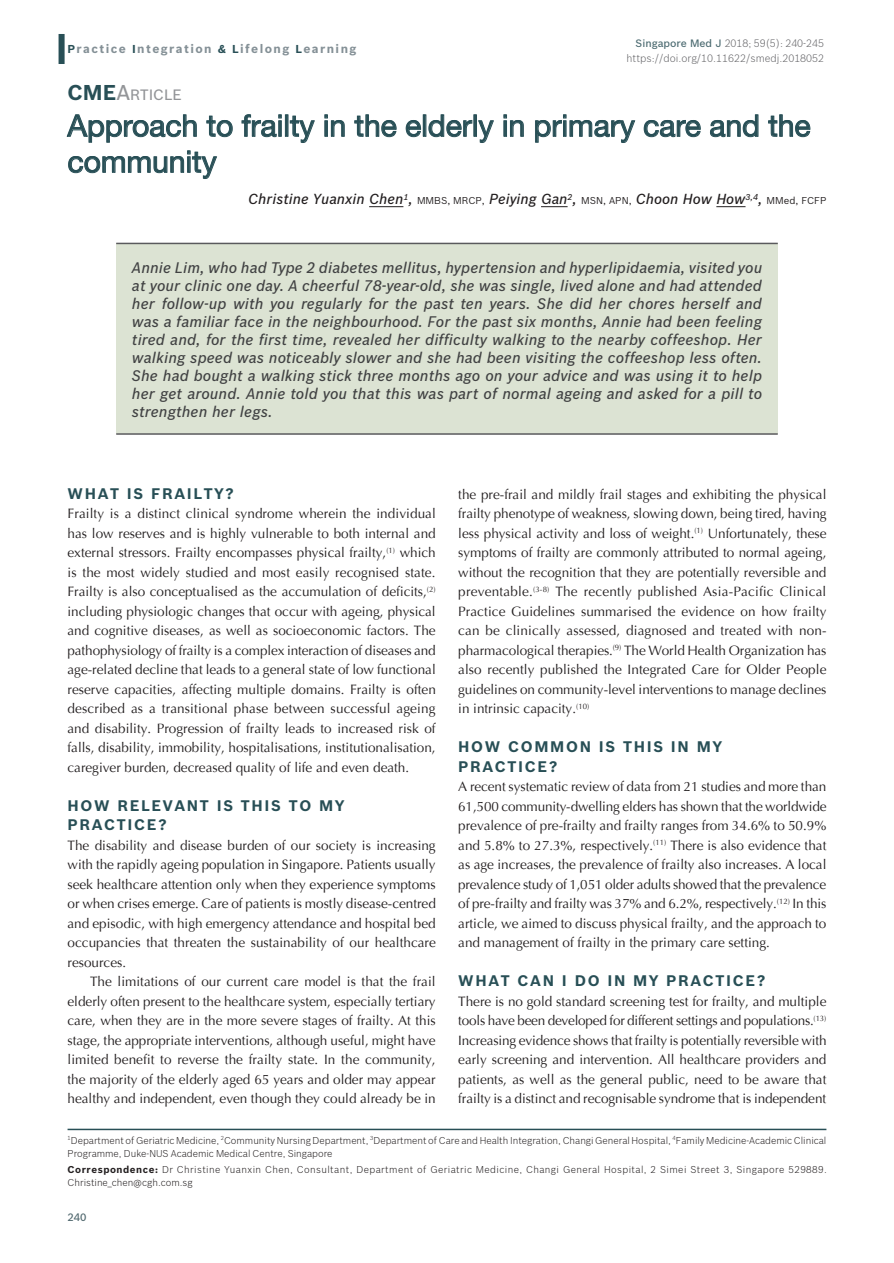
<style>
.page{position:relative;width:894px;height:1263px;background:#fff}
.page>*{position:absolute;margin:0;border:0;box-sizing:border-box;transform-origin:0 0}
.AT{font:30px/36px "Helvetica Neue";color:#284f56}
.CME_ABS{font:italic 500 15px/18px "Bosch Sans";letter-spacing:.005em;color:#414243;text-align:justify}
.t1{font:700 15px/19.5px "Bosch Sans";letter-spacing:.11em;color:#284f56}
.CME_AH{font:500 14.7px "Bosch Sans";color:#939598}
.AU{font:italic 500 14.25px "Bosch Sans";color:#231f20}
.TXFL{font:13.5px/19.5px "Optima";color:#231f20;text-align:justify}
.TX{font:13.5px/19.5px "Optima";color:#231f20;text-align:justify}
.t2{font:700 12px "Bosch Sans";letter-spacing:.12em;color:#849096}
.DOI{font:300 10.5px/15px "Bosch Sans";color:#636366;text-align:right}
.FOLIO{font:500 10.5px "Bosch Sans";color:#4f676d}
.AFF{font:300 9.75px/13.5px "Bosch Sans";color:#231f20}
.ADD{font:300 9.75px/13.5px "Bosch Sans";letter-spacing:.04em;color:#231f20}
.s1{font-size:11.25px;color:#284f56}
.s2{font-weight:500;color:#4b6a70}
.s3{font-weight:700;font-size:21px;color:#284f56}
.s4{font-size:21px}
.s5{font-weight:400;font-style:normal;font-size:9.75px}
.s6{font-weight:700}
</style>
<div class="page">
<div style="left:58px;top:34px;width:7px;height:30px;background:#284f56"></div>
<hr style="left:68px;top:1128px;width:758px;height:2px;background:#284f56">
<hr style="left:369px;top:206px;width:34px;height:1px;background:#231f20">
<svg style="left:541px;top:206px;width:26px;height:1px"></svg>
<svg style="left:716px;top:206px;width:29px;height:1px"></svg>
<svg style="left:66px;top:114px;width:131px;height:29px"></svg>
<svg style="left:206px;top:115px;width:27px;height:22px"></svg>
<svg style="left:241px;top:114px;width:40px;height:23px"></svg>
<div style="left:278px;top:120px;width:3px;height:17px;border:1px solid #284f56"></div>
<div style="left:285px;top:115px;width:3px;height:22px;border:1px solid #284f56"></div>
<svg style="left:289px;top:115px;width:26px;height:28px"></svg>
<svg style="left:324px;top:115px;width:21px;height:22px"></svg>
<svg style="left:354px;top:114px;width:43px;height:23px"></svg>
<svg style="left:405px;top:120px;width:16px;height:17px"></svg>
<div style="left:423px;top:115px;width:3px;height:22px;border:1px solid #284f56"></div>
<svg style="left:428px;top:114px;width:66px;height:29px"></svg>
<svg style="left:503px;top:115px;width:21px;height:22px"></svg>
<svg style="left:535px;top:115px;width:100px;height:28px"></svg>
<svg style="left:643px;top:120px;width:57px;height:17px"></svg>
<svg style="left:710px;top:114px;width:48px;height:23px"></svg>
<svg style="left:768px;top:114px;width:42px;height:23px"></svg>
<svg style="left:68px;top:151px;width:149px;height:28px"></svg>
<div style="left:116px;top:243px;width:661px;height:191px;background:#dce3d3"></div>
<hr style="left:116px;top:243px;width:661px;height:1px;background:#5a5a5d">
<hr style="left:116px;top:433px;width:661px;height:2px;background:#5a5a5d">
<p class="t2" style="left:68px;top:42px;width:290px"><span class="s1">P</span>ractice <span class="s1">I</span>ntegration <span class="s1">&amp; L</span>ifelong <span class="s1">L</span>earning</p>
<p class="DOI" style="left:626px;top:35px;width:199px"><span class="s2">Singapore Med J</span> 2018; 59(5): 240-245 https://doi.org/10.11622/smedj.2018052</p>
<p class="CME_AH" style="left:68px;top:86px;width:116px"><span class="s3">CME</span><span class="s4">A</span>RTICLE</p>
<p class="AT" style="left:68px;top:107px;width:744px">Approach to frailty in the elderly in primary care and the community</p>
<p class="AU" style="left:248px;top:190px;width:579px">Christine Yuanxin Chen<sup>1</sup>, <span class="s5">MMBS, MRCP,</span> Peiying Gan<sup>2</sup>, <span class="s5">MSN, APN,</span> Choon How How<sup>3,4</sup>, <span class="s5">MMed, FCFP</span></p>
<p class="CME_ABS" style="left:132px;top:258px;width:631px">Annie Lim, who had Type 2 diabetes mellitus, hypertension and hyperlipidaemia, visited you at your clinic one day. A cheerful 78-year-old, she was single, lived alone and had attended her follow-up with you regularly for the past ten years. She did her chores herself and was a familiar face in the neighbourhood. For the past six months, Annie had been feeling tired and, for the first time, revealed her difficulty walking to the nearby coffeeshop. Her walking speed was noticeably slower and she had been visiting the coffeeshop less often.<br>She had bought a walking stick three months ago on your advice and was using it to help her get around. Annie told you that this was part of normal ageing and asked for a pill to strengthen her legs.</p>
<h1 class="t1" style="left:68px;top:483px;width:168px">WHAT IS FRAILTY?</h1>
<p class="TXFL" style="left:68px;top:504px;width:369px">Frailty is a distinct clinical syndrome wherein the individual has low reserves and is highly vulnerable to both internal and external stressors. Frailty encompasses physical frailty,<sup>(1)</sup> which is the most widely studied and most easily recognised state.<br>Frailty is also conceptualised as the accumulation of deficits,<sup>(2) </sup>including physiologic changes that occur with ageing, physical and cognitive diseases, as well as socioeconomic factors. The pathophysiology of frailty is a complex interaction of diseases and age-related decline that leads to a general state of low functional reserve capacities, affecting multiple domains. Frailty is often described as a transitional phase between successful ageing and disability. Progression of frailty leads to increased risk of falls, disability, immobility, hospitalisations, institutionalisation, caregiver burden, decreased quality of life and even death.</p>
<h1 class="t1" style="left:68px;top:795px;width:278px">HOW RELEVANT IS THIS TO MY<br>PRACTICE?</h1>
<p class="TXFL" style="left:68px;top:835px;width:370px">The disability and disease burden of our society is increasing with the rapidly ageing population in Singapore. Patients usually seek healthcare attention only when they experience symptoms or when crises emerge. Care of patients is mostly disease-centred and episodic, with high emergency attendance and hospital bed occupancies that threaten the sustainability of our healthcare resources.</p>
<p class="TX" style="left:68px;top:972px;width:369px;text-indent:22px">The limitations of our current care model is that the frail elderly often present to the healthcare system, especially tertiary care, when they are in the more severe stages of frailty. At this stage, the appropriate interventions, although useful, might have limited benefit to reverse the frailty state. In the community, the majority of the elderly aged 65 years and older may appear healthy and independent, even though they could already be in</p>
<p class="TX" style="left:458px;top:484px;width:369px">the pre-frail and mildly frail stages and exhibiting the physical frailty phenotype of weakness, slowing down, being tired, having less physical activity and loss of weight.<sup>(1)</sup> Unfortunately, these symptoms of frailty are commonly attributed to normal ageing, without the recognition that they are potentially reversible and preventable.<sup>(3-8)</sup> The recently published Asia-Pacific Clinical Practice Guidelines summarised the evidence on how frailty can be clinically assessed, diagnosed and treated with non&shy;pharmacological therapies.<sup>(9)</sup> The World Health Organization has also recently published the Integrated Care for Older People guidelines on community-level interventions to manage declines in intrinsic capacity.<sup>(10)</sup></p>
<h1 class="t1" style="left:458px;top:737px;width:265px">HOW COMMON IS THIS IN MY<br>PRACTICE?</h1>
<p class="TXFL" style="left:458px;top:777px;width:369px">A recent systematic review of data from 21 studies and more than 61,500 community-dwelling elders has shown that the worldwide prevalence of pre-frailty and frailty ranges from 34.6% to 50.9% and 5.8% to 27.3%, respectively.<sup>(11)</sup> There is also evidence that as age increases, the prevalence of frailty also increases. A local prevalence study of 1,051 older adults showed that the prevalence of pre-frailty and frailty was 37% and 6.2%, respectively.<sup>(12)</sup> In this article, we aimed to discuss physical frailty, and the approach to and management of frailty in the primary care setting.</p>
<h1 class="t1" style="left:458px;top:971px;width:308px">WHAT CAN I DO IN MY PRACTICE?</h1>
<p class="TXFL" style="left:458px;top:991px;width:369px">There is no gold standard screening test for frailty, and multiple tools have been developed for different settings and populations.<sup>(13)<br></sup>Increasing evidence shows that frailty is potentially reversible with early screening and intervention. All healthcare providers and patients, as well as the general public, need to be aware that frailty is a distinct and recognisable syndrome that is independent</p>
<p class="AFF" style="left:68px;top:1133px;width:760px"><sup>1</sup>Department of Geriatric Medicine, <sup>2</sup>Community Nursing Department, <sup>3</sup>Department of Care and Health Integration, Changi General Hospital, <sup>4</sup>Family Medicine-Academic Clinical<br>Programme, Duke-NUS Academic Medical Centre, Singapore</p>
<p class="ADD" style="left:68px;top:1162px;width:760px"><span class="s6">Correspondence:</span> Dr Christine Yuanxin Chen, Consultant, Department of Geriatric Medicine, Changi General Hospital, 2 Simei Street 3, Singapore 529889.<br>Christine_chen@cgh.com.sg</p>
<p class="FOLIO" style="left:68px;top:1211px;width:20px">240</p>
</div>
